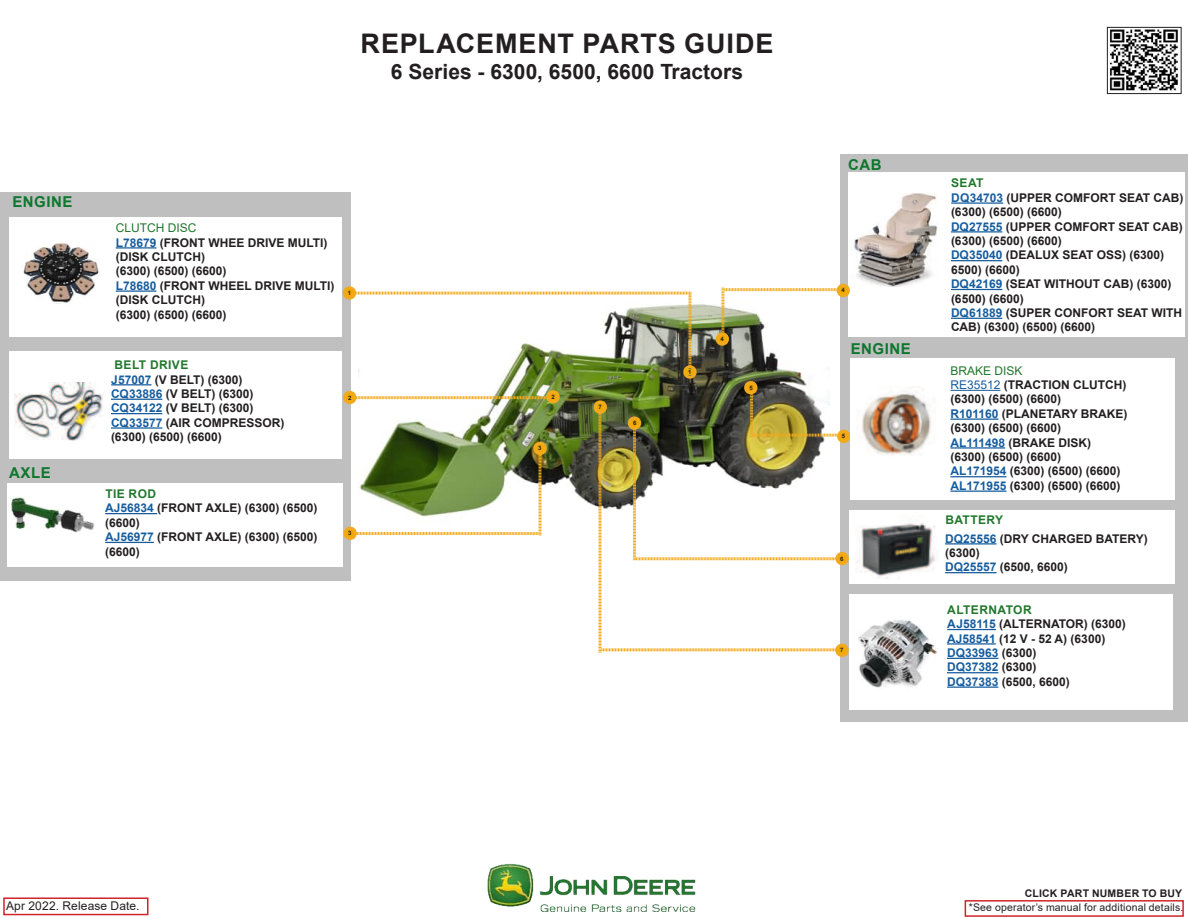
<style>
.page{position:relative;width:1188px;height:918px;background:#fff}
.page>*{position:absolute;margin:0;border:0;box-sizing:border-box;transform-origin:0 0}
.Title_Medium_24pt_Bl{font:700 27px "Arial";letter-spacing:.035em;color:#231f20}
.Title_Medium_24pt_Bl-2{font:700 21px "Arial";letter-spacing:.005em;color:#231f20}
.head{font:700 15px "Arial";letter-spacing:.035em;color:#0d772d}
.Filter_Name{font:700 12px/14.4px "Arial";color:#231f20}
.head-2{font:700 12px/14.4px "Arial";color:#231f20}
.t1{font:12px "Arial";letter-spacing:.015em;color:#231f20}
.head-3{font:700 12px "Arial";letter-spacing:.035em;color:#22772d}
.t2{font:10.5px "Arial";letter-spacing:.015em;color:#231f20}
.t3{font:700 10.5px "Arial";letter-spacing:.02em;color:#231f20}
.Replace_Copy{font:700 6px "Arial";color:#231f20}
.s1{color:#22772d}
.s2{color:#175d9e}
.s3{font-weight:400;color:#22772d}
.s4{font-weight:400;color:#175d9e}
</style>
<div class="page">
<img style="left:487px;top:864px;width:209px;height:48px">
<div style="left:0;top:192px;width:351px;height:388px;background:#bfbfc0"></div>
<div style="left:840px;top:154px;width:348px;height:568px;background:#bfbfc0"></div>
<div style="left:849px;top:510px;width:325px;height:73px;background:#fff"></div>
<div style="left:849px;top:594px;width:324px;height:116px;background:#fff"></div>
<div style="left:848px;top:172px;width:337px;height:166px;background:#fff"></div>
<div style="left:8px;top:484px;width:335px;height:83px;background:#fff"></div>
<div style="left:3px;top:897px;width:145px;height:18px;background:#fff;border:2px solid #d1232a"></div>
<img style="left:856px;top:522px;width:79px;height:57px">
<hr style="left:945px;top:543px;width:52px;height:2px;background:#175d9e">
<hr style="left:945px;top:572px;width:52px;height:1px;background:#175d9e">
<hr style="left:947px;top:629px;width:49px;height:1px;background:#175d9e">
<hr style="left:947px;top:643px;width:49px;height:2px;background:#175d9e">
<hr style="left:947px;top:658px;width:51px;height:1px;background:#175d9e">
<hr style="left:947px;top:672px;width:51px;height:1px;background:#175d9e">
<hr style="left:947px;top:687px;width:51px;height:1px;background:#175d9e">
<img style="left:858px;top:620px;width:79px;height:68px">
<img style="left:1110px;top:29px;width:68px;height:62px">
<div style="left:1107px;top:27px;width:75px;height:67px;border:1px solid #231f20"></div>
<img style="left:854px;top:193px;width:84px;height:94px">
<hr style="left:105px;top:513px;width:52px;height:1px;background:#175d9e">
<hr style="left:105px;top:542px;width:49px;height:1px;background:#175d9e">
<hr style="left:951px;top:202px;width:52px;height:2px;background:#175d9e">
<hr style="left:951px;top:231px;width:51px;height:2px;background:#175d9e">
<hr style="left:951px;top:260px;width:51px;height:1px;background:#175d9e">
<hr style="left:951px;top:289px;width:51px;height:1px;background:#175d9e">
<hr style="left:951px;top:318px;width:51px;height:1px;background:#175d9e">
<img style="left:10px;top:496px;width:84px;height:37px">
<div style="left:10px;top:218px;width:332px;height:120px;background:#fff"></div>
<img style="left:23px;top:241px;width:76px;height:63px">
<hr style="left:116px;top:247px;width:40px;height:2px;background:#175d9e">
<hr style="left:116px;top:290px;width:40px;height:2px;background:#175d9e">
<div style="left:9px;top:351px;width:333px;height:108px;background:#fff"></div>
<hr style="left:111px;top:384px;width:40px;height:1px;background:#175d9e">
<hr style="left:111px;top:399px;width:51px;height:1px;background:#175d9e">
<hr style="left:111px;top:413px;width:51px;height:1px;background:#175d9e">
<hr style="left:111px;top:427px;width:51px;height:2px;background:#175d9e">
<img style="left:14px;top:382px;width:89px;height:59px">
<div style="left:850px;top:358px;width:324px;height:142px;background:#fff"></div>
<img style="left:862px;top:386px;width:69px;height:69px">
<hr style="left:950px;top:390px;width:50px;height:1px;background:#175d9e">
<hr style="left:950px;top:419px;width:48px;height:1px;background:#175d9e">
<hr style="left:950px;top:447px;width:55px;height:2px;background:#175d9e">
<hr style="left:950px;top:476px;width:56px;height:1px;background:#175d9e">
<hr style="left:950px;top:491px;width:56px;height:1px;background:#175d9e">
<img style="left:340px;top:283px;width:512px;height:374px">
<div style="left:965px;top:900px;width:219px;height:17px;border:2px solid #d1232a"></div>
<p class="head" style="left:12px;top:191px;width:62px">ENGINE</p>
<p class="head" style="left:9px;top:462px;width:43px">AXLE</p>
<p class="Title_Medium_24pt_Bl" style="left:361px;top:25px;width:414px">REPLACEMENT PARTS GUIDE</p>
<p class="Title_Medium_24pt_Bl-2" style="left:391px;top:56px;width:354px">6 Series - 6300, 6500, 6600 Tractors</p>
<p class="head" style="left:848px;top:154px;width:35px">CAB</p>
<p class="Filter_Name" style="left:951px;top:176px;width:234px"><span class="s1">SEAT<br></span><span class="s2">DQ34703</span> (UPPER COMFORT SEAT CAB) (6300) (6500) (6600)<br><span class="s2">DQ27555</span> (UPPER COMFORT SEAT CAB) (6300) (6500) (6600)<br><span class="s2">DQ35040</span> (DEALUX SEAT OSS) (6300)<br>6500) (6600)<br><span class="s2">DQ42169</span> (SEAT WITHOUT CAB) (6300) (6500) (6600)<br><span class="s2">DQ61889</span> (SUPER CONFORT SEAT WITH<br>CAB) (6300) (6500) (6600)</p>
<p class="head-2" style="left:116px;top:221px;width:220px"><span class="s3">CLUTCH DISC<br></span><span class="s2">L78679</span> (FRONT WHEE DRIVE MULTI) (DISK CLUTCH)<br>(6300) (6500) (6600)<br><span class="s2">L78680</span> (FRONT WHEEL DRIVE MULTI) (DISK CLUTCH)<br>(6300) (6500) (6600)</p>
<p class="Filter_Name" style="left:111px;top:358px;width:175px"><span class="s1">BELT DRIVE<br></span><span class="s2">J57007</span> (V BELT) (6300)<br><span class="s2">CQ33886</span> (V BELT) (6300)<br><span class="s2">CQ34122</span> (V BELT) (6300)<br><span class="s2">CQ33577</span> (AIR COMPRESSOR) (6300) (6500) (6600)</p>
<p class="head-2" style="left:950px;top:363px;width:179px"><span class="s3">BRAKE DISK<br></span><span class="s4">RE35512</span> (TRACTION CLUTCH) (6300) (6500) (6600)<br><span class="s2">R101160</span> (PLANETARY BRAKE) (6300) (6500) (6600)<br><span class="s2">AL111498</span> (BRAKE DISK) (6300) (6500) (6600)<br><span class="s2">AL171954</span> (6300) (6500) (6600)<br><span class="s2">AL171955</span> (6300) (6500) (6600)</p>
<p class="Replace_Copy" style="left:841px;top:286px;width:5px">4</p>
<p class="Replace_Copy" style="left:348px;top:289px;width:5px">1</p>
<p class="Replace_Copy" style="left:720px;top:335px;width:5px">4</p>
<p class="head" style="left:851px;top:339px;width:62px">ENGINE</p>
<p class="Replace_Copy" style="left:688px;top:368px;width:5px">1</p>
<p class="Replace_Copy" style="left:750px;top:383px;width:5px">5</p>
<p class="Replace_Copy" style="left:552px;top:393px;width:5px">2</p>
<p class="Replace_Copy" style="left:348px;top:393px;width:5px">2</p>
<p class="Replace_Copy" style="left:598px;top:403px;width:5px">7</p>
<p class="Replace_Copy" style="left:633px;top:419px;width:5px">6</p>
<p class="Replace_Copy" style="left:842px;top:432px;width:5px">5</p>
<p class="Replace_Copy" style="left:538px;top:444px;width:5px">3</p>
<p class="Filter_Name" style="left:105px;top:487px;width:214px"><span class="s1">TIE ROD<br></span><span class="s2">AJ56834</span> (FRONT AXLE) (6300) (6500) (6600)<br><span class="s2">AJ56977</span> (FRONT AXLE) (6300) (6500) (6600)</p>
<p class="head-3" style="left:945px;top:511px;width:59px">BATTERY</p>
<p class="head-2" style="left:945px;top:531px;width:204px"><span class="s2">DQ25556</span> (DRY CHARGED BATERY) (6300)<br><span class="s2">DQ25557</span> (6500, 6600)</p>
<p class="Filter_Name" style="left:947px;top:603px;width:180px"><span class="s1">ALTERNATOR<br></span><span class="s2">AJ58115</span> (ALTERNATOR) (6300)<br><span class="s2">AJ58541</span> (12 V - 52 A) (6300)<br><span class="s2">DQ33963</span> (6300)<br><span class="s2">DQ37382</span> (6300)<br><span class="s2">DQ37383</span> (6500, 6600)</p>
<p class="Replace_Copy" style="left:348px;top:529px;width:5px">3</p>
<p class="Replace_Copy" style="left:840px;top:554px;width:5px">6</p>
<p class="Replace_Copy" style="left:840px;top:646px;width:5px">7</p>
<p class="t3" style="left:1025px;top:886px;width:159px">CLICK PART NUMBER TO BUY</p>
<p class="t1" style="left:6px;top:897px;width:135px">Apr 2022. Release Date.</p>
<p class="t2" style="left:969px;top:900px;width:216px">*See operator’s manual for additional details.</p>
</div>
